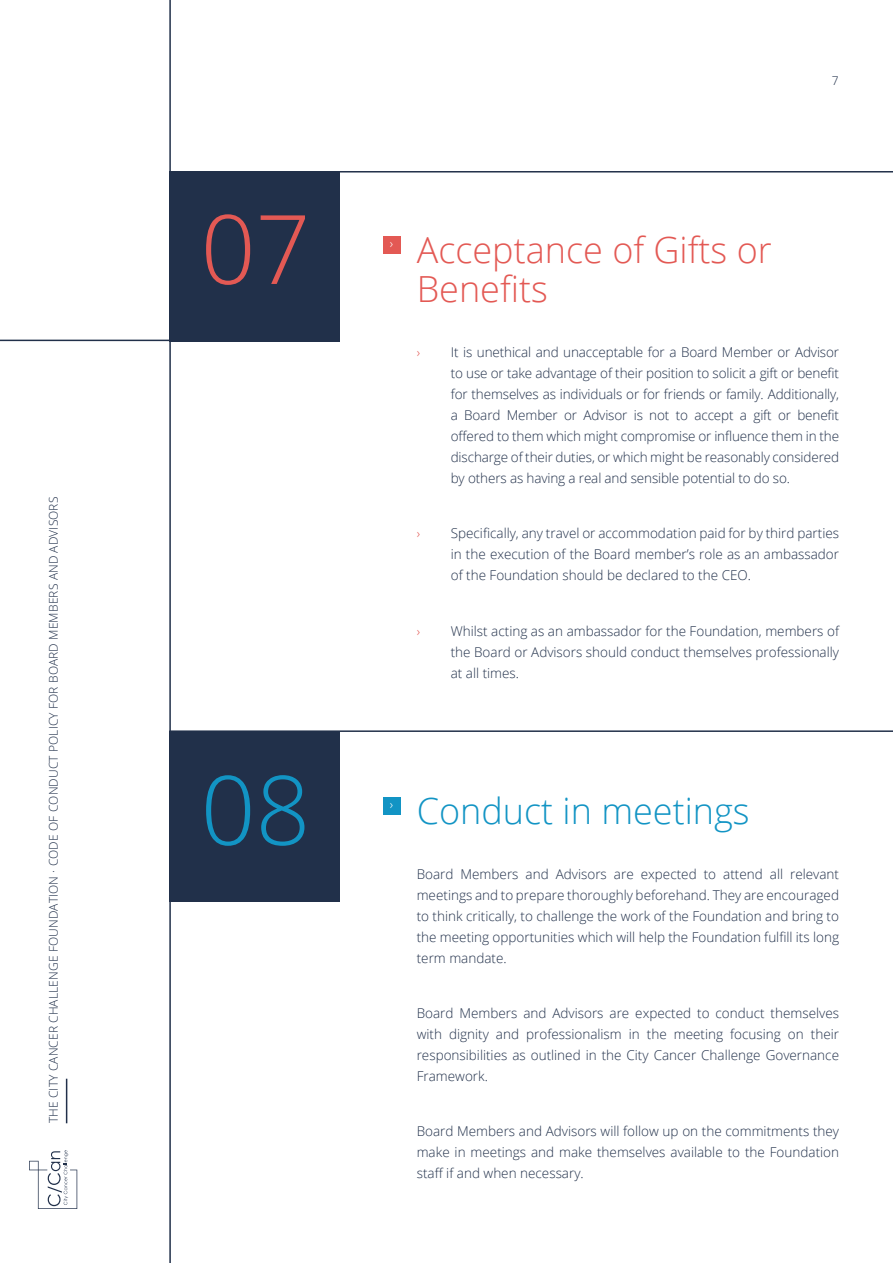
<style>
.page{position:relative;width:893px;height:1263px;background:#fff}
.page>*{position:absolute;margin:0;border:0;box-sizing:border-box;transform-origin:0 0}
.t1{font:300 96px "Open Sans";color:#e35954}
.t2{font:300 96px "Open Sans";color:#1294c4}
.t3{font:300 36px/39px "Open Sans";color:#e35954}
.t4{font:300 36px "Open Sans";color:#1294c4}
.t5{font:300 13.5px/21px "Open Sans";color:#21304a;text-align:justify}
.t6{font:300 13.5px "Open Sans";color:#e35954}
.t7{font:300 13.5px "Open Sans";color:#fff}
.t8{font:300 12px "Open Sans";letter-spacing:.01em;color:#21304a}
</style>
<div class="page">
<hr style="left:66px;top:1079px;width:1px;height:44px;background:#21304a">
<svg style="left:29px;top:1150px;width:48px;height:59px"></svg>
<hr style="left:169px;top:0;width:2px;height:1263px;background:#21304a">
<div style="left:169px;top:171px;width:170px;height:170px;background:#21304a"></div>
<div style="left:169px;top:732px;width:170px;height:170px;background:#21304a"></div>
<hr style="left:0;top:340px;width:170px;height:1px;background:#21304a">
<div style="left:383px;top:236px;width:17px;height:18px;background:#e35954"></div>
<div style="left:383px;top:797px;width:17px;height:17px;background:#1294c4"></div>
<hr style="left:169px;top:171px;width:724px;height:2px;background:#21304a">
<hr style="left:169px;top:730px;width:724px;height:2px;background:#21304a">
<p class="t8" style="left:45px;top:1123px;width:628px;rotate:-90deg">THE CITY CANCER CHALLENGE FOUNDATION · CODE OF CONDUCT POLICY FOR BOARD MEMBERS AND ADVISORS</p>
<h1 class="t1" style="left:201px;top:183px;width:111px">07</h1>
<h1 class="t2" style="left:201px;top:744px;width:111px">08</h1>
<p class="t8" style="left:832px;top:72px;width:8px">7</p>
<p class="t7" style="left:390px;top:234px;width:5px">›</p>
<h2 class="t3" style="left:417px;top:230px;width:357px">Acceptance of Gifts or<br>Benefits</h2>
<p class="t6" style="left:417px;top:343px;width:5px">›</p>
<p class="t5" style="left:451px;top:342px;width:390px">It is unethical and unacceptable for a Board Member or Advisor to use or take advantage of their position to solicit a gift or benefit for themselves as individuals or for friends or family. Additionally, a Board Member or Advisor is not to accept a gift or benefit offered to them which might compromise or influence them in the discharge of their duties, or which might be reasonably considered by others as having a real and sensible potential to do so.</p>
<p class="t6" style="left:417px;top:524px;width:5px">›</p>
<p class="t5" style="left:451px;top:523px;width:390px">Specifically, any travel or accommodation paid for by third parties in the execution of the Board member’s role as an ambassador of the Foundation should be declared to the CEO.</p>
<p class="t6" style="left:417px;top:621px;width:5px">›</p>
<p class="t5" style="left:451px;top:620px;width:390px">Whilst acting as an ambassador for the Foundation, members of the Board or Advisors should conduct themselves professionally at all times.</p>
<p class="t7" style="left:390px;top:795px;width:5px">›</p>
<h2 class="t4" style="left:417px;top:786px;width:334px">Conduct in meetings</h2>
<p class="t5" style="left:417px;top:863px;width:424px">Board Members and Advisors are expected to attend all relevant meetings and to prepare thoroughly beforehand. They are encouraged to think critically, to challenge the work of the Foundation and bring to the meeting opportunities which will help the Foundation fulfill its long term mandate.</p>
<p class="t5" style="left:417px;top:1002px;width:424px">Board Members and Advisors are expected to conduct themselves with dignity and professionalism in the meeting focusing on their responsibilities as outlined in the City Cancer Challenge Governance Framework.</p>
<p class="t5" style="left:417px;top:1121px;width:424px">Board Members and Advisors will follow up on the commitments they make in meetings and make themselves available to the Foundation staff if and when necessary.</p>
</div>
